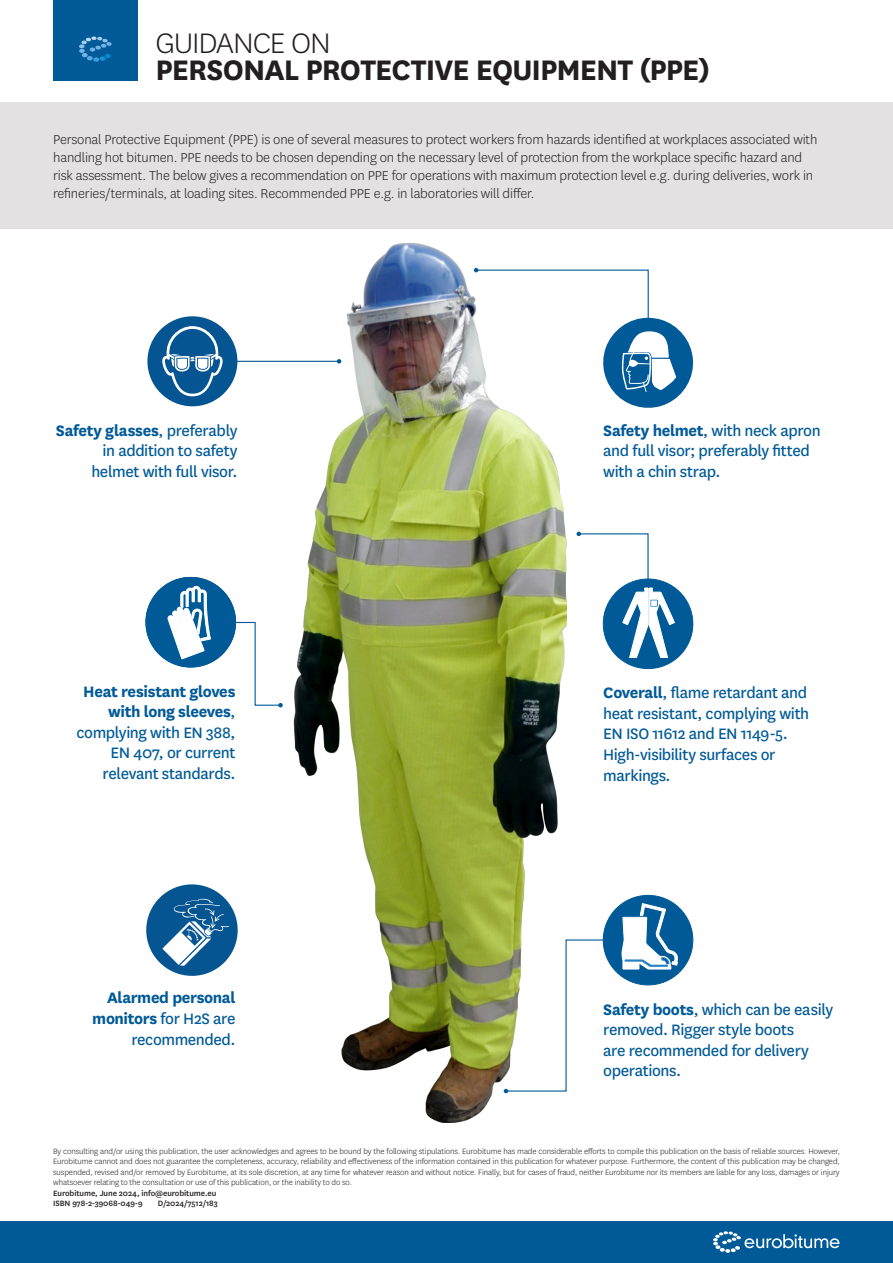
<style>
.page{position:relative;width:893px;height:1263px;background:#fff}
.page>*{position:absolute;margin:0;border:0;box-sizing:border-box;transform-origin:0 0}
.t1{font:700 33px/27px "National";letter-spacing:-.025em;color:#231f20}
.Body_Heading{font:17.7px/20.5px "National";letter-spacing:-.025em;color:#015a98}
.Body_Heading-2{font:700 17.7px/20.5px "National";letter-spacing:-.02em;color:#015a98;text-align:right}
.Bullits{font:300 15px/18px "National";letter-spacing:-.01em;color:#231f20}
.Body{font:300 9px/10.5px "National";letter-spacing:-.01em;color:#231f20;text-align:justify}
.Body-2{font:500 9px "National";letter-spacing:-.01em;color:#231f20}
.s1{font-weight:300}
.s2{font-weight:700}
.s3{font-weight:400}
</style>
<div class="page">
<div style="left:53px;top:0;width:85px;height:80px;background:#015a98"></div>
<svg style="left:79px;top:36px;width:33px;height:26px"></svg>
<div style="left:0;top:1222px;width:893px;height:41px;background:#015a98"></div>
<svg style="left:713px;top:1231px;width:127px;height:22px"></svg>
<div style="left:0;top:102px;width:893px;height:127px;background:#e3e1e1"></div>
<div style="left:603px;top:895px;width:90px;height:90px;background:#015a98;border-radius:50%"></div>
<svg style="left:622px;top:903px;width:56px;height:66px"></svg>
<div style="left:603px;top:579px;width:90px;height:89px;background:#015a98;border-radius:50%"></div>
<div style="left:146px;top:577px;width:90px;height:90px;background:#015a98;border-radius:50%"></div>
<svg style="left:167px;top:586px;width:53px;height:73px"></svg>
<div style="left:147px;top:316px;width:90px;height:90px;background:#065593;border-radius:50%"></div>
<svg style="left:161px;top:326px;width:63px;height:70px"></svg>
<div style="left:146px;top:884px;width:92px;height:92px;background:#065593;border-radius:50%"></div>
<svg style="left:162px;top:899px;width:67px;height:67px"></svg>
<svg style="left:567px;top:269px;width:127px;height:139px"></svg>
<svg style="left:576px;top:532px;width:98px;height:125px"></svg>
<hr style="left:235px;top:361px;width:104px;height:1px;background:#015a98">
<svg style="left:232px;top:621px;width:51px;height:86px"></svg>
<svg style="left:567px;top:939px;width:40px;height:20px"></svg>
<img style="left:293px;top:243px;width:274px;height:880px">
<p class="t1" style="left:156px;top:27px;width:556px"><span class="s1">GUIDANCE ON<br></span>PERSONAL PROTECTIVE EQUIPMENT (PPE)</p>
<p class="Bullits" style="left:53px;top:130px;width:766px">Personal Protective Equipment (PPE) is one of several measures to protect workers from hazards identified at workplaces associated with handling hot bitumen. PPE needs to be chosen depending on the necessary level of protection from the workplace specific hazard and risk assessment. The below gives a recommendation on PPE for operations with maximum protection level e.g. during deliveries, work in refineries/terminals, at loading sites. Recommended PPE e.g. in laboratories will differ.</p>
<p class="Body_Heading" style="left:56px;top:419px;width:183px;text-align:right"><span class="s2">Safety glasses</span>, preferably in addition to safety helmet with full visor.</p>
<p class="Body_Heading-2" style="left:77px;top:680px;width:161px">Heat resistant gloves with long sleeves<span class="s3">, complying with EN 388,</span></p>
<p class="Body_Heading" style="left:103px;top:742px;width:134px;text-align:center">EN 407, or current relevant standards.</p>
<p class="Body_Heading-2" style="left:92px;top:986px;width:145px">Alarmed personal monitors <span class="s3">for H2S are recommended.</span></p>
<p class="Body_Heading" style="left:603px;top:419px;width:219px"><span class="s2">Safety helmet</span>, with neck apron and full visor; preferably fitted with a chin strap.</p>
<p class="Body_Heading" style="left:603px;top:682px;width:207px"><span class="s2">Coverall</span>, flame retardant and heat resistant, complying with</p>
<p class="Body_Heading" style="left:603px;top:723px;width:186px">EN ISO 11612 and EN 1149-5.</p>
<p class="Body_Heading" style="left:603px;top:743px;width:174px">High-visibility surfaces or markings.</p>
<p class="Body_Heading" style="left:603px;top:998px;width:231px"><span class="s2">Safety boots</span>, which can be easily removed. Rigger style boots<br>are recommended for delivery operations.</p>
<p class="Body" style="left:53px;top:1145px;width:788px">By consulting and/or using this publication, the user acknowledges and agrees to be bound by the following stipulations. Eurobitume has made considerable efforts to compile this publication on the basis of reliable sources. However, Eurobitume cannot and does not guarantee the completeness, accuracy, reliability and effectiveness of the information contained in this publication for whatever purpose. Furthermore, the content of this publication may be changed, suspended, revised and/or removed by Eurobitume, at its sole discretion, at any time for whatever reason and without notice. Finally, but for cases of fraud, neither Eurobitume nor its members are liable for any loss, damages or injury whatsoever relating to the consultation or use of this publication, or the inability to do so.</p>
<p class="Body-2" style="left:53px;top:1187px;width:165px">Eurobitume, June 2024, info@eurobitume.eu</p>
<p class="Body-2" style="left:53px;top:1197px;width:91px">ISBN 978-2-39068-049-9</p>
<p class="Body-2" style="left:158px;top:1197px;width:61px">D/2024/7512/183</p>
</div>
